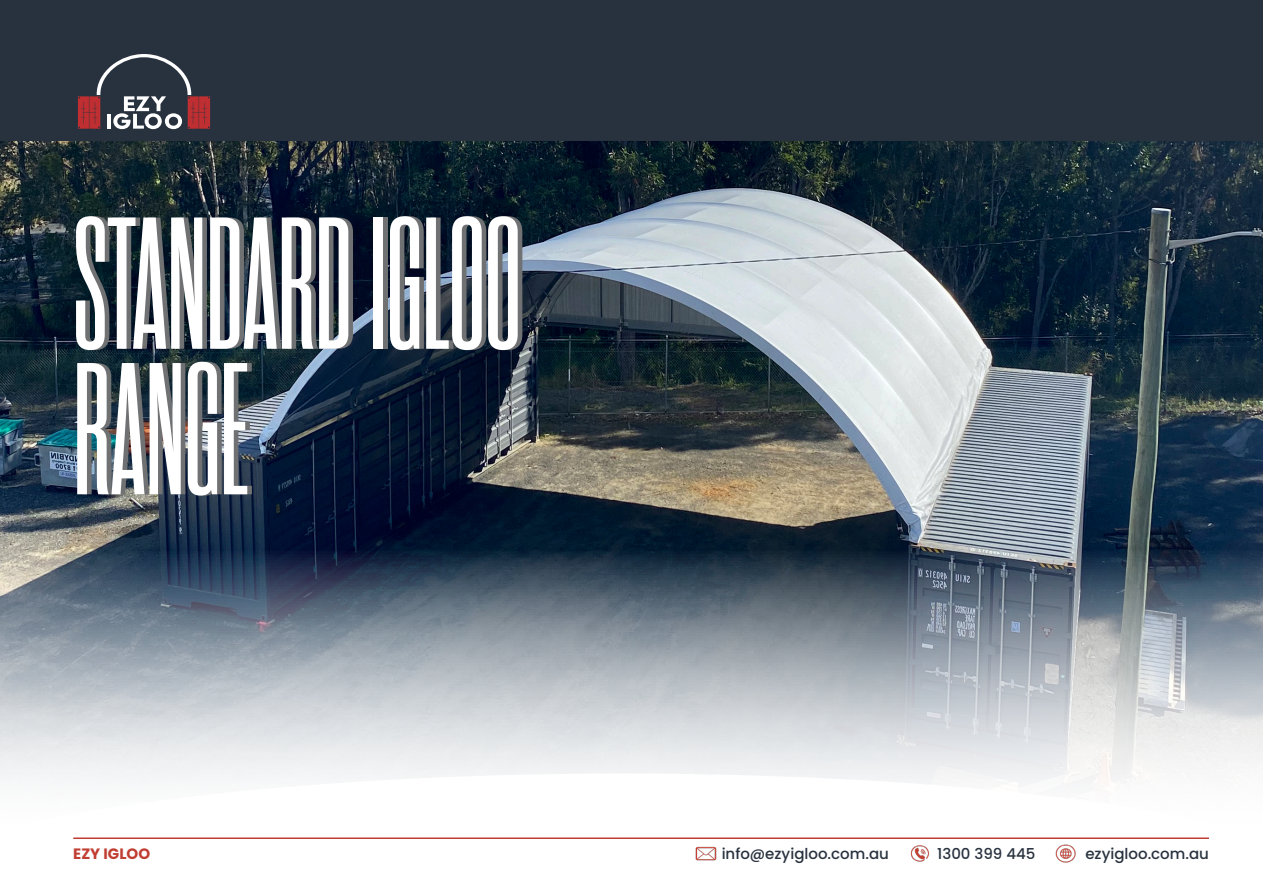
<style>
.page{position:relative;width:1263px;height:893px;background:#fff}
.page>*{position:absolute;margin:0;border:0;box-sizing:border-box;transform-origin:0 0}
._125_Header_gray_Rama_Gothic_C{font:600 187.5px "Rama Gothic C";color:#fff}
.t1{font:500 15px "Poppins";color:#28323f}
.t2{font:700 15px "Poppins";color:#c13e33}
</style>
<div class="page">
<img style="left:0;top:140px;width:1263px;height:410px">
<div style="left:0;top:0;width:1263px;height:140px;background:#28323f"></div>
<svg style="left:78px;top:54px;width:132px;height:75px"></svg>
<svg style="left:0;top:550px;width:1263px;height:234px"></svg>
<hr style="left:73px;top:837px;width:1136px;height:2px;background:#c13e33">
<img style="left:695px;top:846px;width:22px;height:15px">
<img style="left:910px;top:845px;width:20px;height:17px">
<img style="left:1055px;top:844px;width:21px;height:19px">
<p class="_125_Header_gray_Rama_Gothic_C" style="left:73px;top:200px;width:449px">STANDARD IGLOO</p>
<p class="_125_Header_gray_Rama_Gothic_C" style="left:73px;top:346px;width:177px">RANGE</p>
<p class="t2" style="left:73px;top:845px;width:78px">EZY IGLOO</p>
<p class="t1" style="left:722px;top:845px;width:169px">info@ezyigloo.com.au</p>
<p class="t1" style="left:937px;top:845px;width:100px">1300 399 445</p>
<p class="t1" style="left:1085px;top:845px;width:125px">ezyigloo.com.au</p>
</div>
